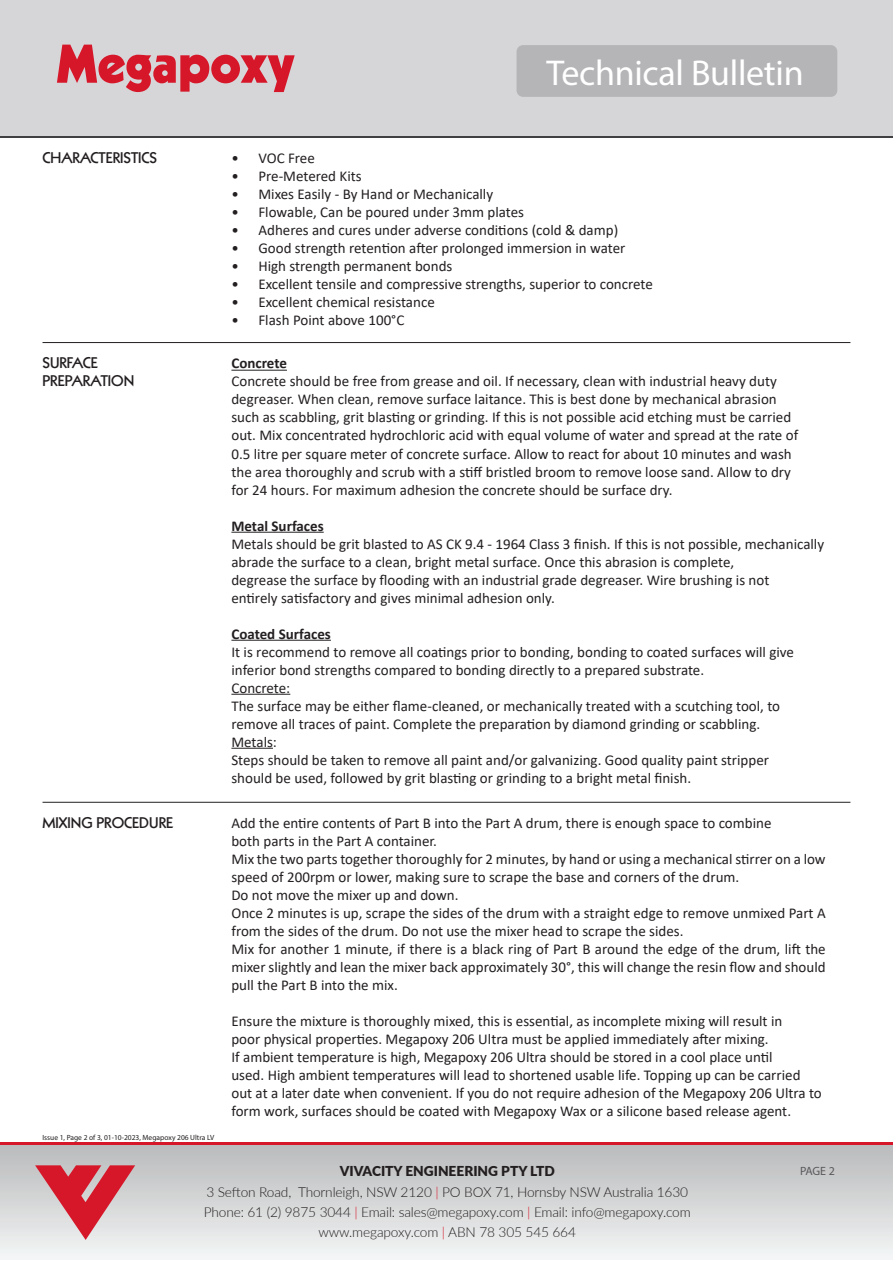
<style>
.page{position:relative;width:893px;height:1263px;background:#fff}
.page>*{position:absolute;margin:0;border:0;box-sizing:border-box;transform-origin:0 0}
.t1{font:36px "Myriad Pro";letter-spacing:-.01em;color:#fff}
.t2{font:15px/18px "Calibri";color:#231f20}
.t3{font:800 15px "Kabel LT Std";color:#231f20}
.t4{font:700 15px "Calibri";color:#231f20}
.t5{font:300 13.65px "Lato";letter-spacing:-.01em;color:#231f20}
.t6{font:900 13.65px "Lato";color:#231f20}
.t7{font:12px "Myriad Pro";color:#59595c}
.t8{font:7.5px "Myriad Pro";color:#231f20}
.s1{color:#d61729}
</style>
<div class="page">
<div style="left:0;top:1143px;width:893px;height:116px;background:linear-gradient(to bottom,#b8b9bb,#f3f4f4)"></div>
<hr style="left:0;top:1142px;width:893px;height:3px;background:#d61729">
<hr style="left:0;top:135px;width:893px;height:2px;background:#404042">
<div style="left:0;top:0;width:893px;height:136px;background:#d6d6d9"></div>
<div style="left:517px;top:45px;width:320px;height:52px;background:#b5b5b8;border-radius:7px"></div>
<svg style="left:57px;top:45px;width:238px;height:47px"></svg>
<svg style="left:35px;top:1165px;width:100px;height:75px;background:#d8838c"></svg>
<hr style="left:43px;top:802px;width:807px;height:1px;background:#231f20">
<hr style="left:43px;top:342px;width:807px;height:1px;background:#231f20">
<hr style="left:231px;top:370px;width:56px;height:1px;background:#231f20">
<hr style="left:231px;top:532px;width:93px;height:1px;background:#231f20">
<hr style="left:231px;top:640px;width:100px;height:1px;background:#231f20">
<hr style="left:231px;top:694px;width:59px;height:1px;background:#231f20">
<hr style="left:231px;top:748px;width:42px;height:1px;background:#231f20">
<p class="t1" style="left:546px;top:51px;width:259px">Technical Bulletin</p>
<p class="t3" style="left:43px;top:149px;width:116px">CHARACTERISTICS</p>
<p class="t2" style="left:231px;top:149px;width:85px">• VOC Free</p>
<p class="t2" style="left:231px;top:167px;width:132px">• Pre-Metered Kits</p>
<p class="t2" style="left:231px;top:185px;width:263px">• Mixes Easily - By Hand or Mechanically</p>
<p class="t2" style="left:231px;top:203px;width:294px">• Flowable, Can be poured under 3mm plates</p>
<p class="t2" style="left:231px;top:221px;width:388px">• Adheres and cures under adverse conditions (cold &amp; damp)</p>
<p class="t2" style="left:231px;top:239px;width:395px">• Good strength retention after prolonged immersion in water</p>
<p class="t2" style="left:231px;top:257px;width:222px">• High strength permanent bonds</p>
<p class="t2" style="left:231px;top:275px;width:423px">• Excellent tensile and compressive strengths, superior to concrete</p>
<p class="t2" style="left:231px;top:293px;width:205px">• Excellent chemical resistance</p>
<p class="t2" style="left:231px;top:311px;width:174px">• Flash Point above 100°C</p>
<p class="t3" style="left:43px;top:354px;width:57px">SURFACE</p>
<p class="t3" style="left:43px;top:372px;width:93px">PREPARATION</p>
<p class="t4" style="left:231px;top:353px;width:57px">Concrete</p>
<p class="t2" style="left:231px;top:372px;width:547px">Concrete should be free from grease and oil. If necessary, clean with industrial heavy duty</p>
<p class="t2" style="left:231px;top:390px;width:547px">degreaser. When clean, remove surface laitance. This is best done by mechanical abrasion</p>
<p class="t2" style="left:231px;top:408px;width:561px">such as scabbling, grit blasting or grinding. If this is not possible acid etching must be carried</p>
<p class="t2" style="left:231px;top:426px;width:568px">out. Mix concentrated hydrochloric acid with equal volume of water and spread at the rate of</p>
<p class="t2" style="left:231px;top:444px;width:562px">0.5 litre per square meter of concrete surface. Allow to react for about 10 minutes and wash</p>
<p class="t2" style="left:231px;top:462px;width:561px">the area thoroughly and scrub with a stiff bristled broom to remove loose sand. Allow to dry</p>
<p class="t2" style="left:231px;top:480px;width:443px">for 24 hours. For maximum adhesion the concrete should be surface dry.</p>
<p class="t4" style="left:231px;top:515px;width:94px">Metal Surfaces</p>
<p class="t2" style="left:231px;top:534px;width:594px">Metals should be grit blasted to AS CK 9.4 - 1964 Class 3 finish. If this is not possible, mechanically</p>
<p class="t2" style="left:231px;top:552px;width:504px">abrade the surface to a clean, bright metal surface. Once this abrasion is complete,</p>
<p class="t2" style="left:231px;top:570px;width:539px">degrease the surface by flooding with an industrial grade degreaser. Wire brushing is not</p>
<p class="t2" style="left:231px;top:588px;width:325px">entirely satisfactory and gives minimal adhesion only.</p>
<p class="t4" style="left:231px;top:623px;width:101px">Coated Surfaces</p>
<p class="t2" style="left:231px;top:642px;width:564px">It is recommend to remove all coatings prior to bonding, bonding to coated surfaces will give</p>
<p class="t2" style="left:231px;top:660px;width:474px">inferior bond strengths compared to bonding directly to a prepared substrate.</p>
<p class="t2" style="left:231px;top:678px;width:60px">Concrete:</p>
<p class="t2" style="left:231px;top:696px;width:550px">The surface may be either flame-cleaned, or mechanically treated with a scutching tool, to</p>
<p class="t2" style="left:231px;top:714px;width:530px">remove all traces of paint. Complete the preparation by diamond grinding or scabbling.</p>
<p class="t2" style="left:231px;top:732px;width:47px">Metals:</p>
<p class="t2" style="left:231px;top:750px;width:539px">Steps should be taken to remove all paint and/or galvanizing. Good quality paint stripper</p>
<p class="t2" style="left:231px;top:768px;width:461px">should be used, followed by grit blasting or grinding to a bright metal finish.</p>
<p class="t3" style="left:43px;top:814px;width:132px">MIXING PROCEDURE</p>
<p class="t2" style="left:231px;top:814px;width:541px">Add the entire contents of Part B into the Part A drum, there is enough space to combine</p>
<p class="t2" style="left:231px;top:832px;width:207px">both parts in the Part A container.</p>
<p class="t2" style="left:231px;top:850px;width:596px">Mix the two parts together thoroughly for 2 minutes, by hand or using a mechanical stirrer on a low speed of 200rpm or lower, making sure to scrape the base and corners of the drum.</p>
<p class="t2" style="left:231px;top:886px;width:229px">Do not move the mixer up and down.</p>
<p class="t2" style="left:231px;top:904px;width:596px">Once 2 minutes is up, scrape the sides of the drum with a straight edge to remove unmixed Part A from the sides of the drum. Do not use the mixer head to scrape the sides.</p>
<p class="t2" style="left:231px;top:940px;width:596px;text-align:justify">Mix for another 1 minute, if there is a black ring of Part B around the edge of the drum, lift the mixer slightly and lean the mixer back approximately 30°, this will change the resin flow and should pull the Part B into the mix.</p>
<p class="t2" style="left:231px;top:1012px;width:552px">Ensure the mixture is thoroughly mixed, this is essential, as incomplete mixing will result in</p>
<p class="t2" style="left:231px;top:1030px;width:539px">poor physical properties. Megapoxy 206 Ultra must be applied immediately after mixing.</p>
<p class="t2" style="left:231px;top:1048px;width:543px">If ambient temperature is high, Megapoxy 206 Ultra should be stored in a cool place until</p>
<p class="t2" style="left:231px;top:1066px;width:571px">used. High ambient temperatures will lead to shortened usable life. Topping up can be carried</p>
<p class="t2" style="left:231px;top:1084px;width:592px">out at a later date when convenient. If you do not require adhesion of the Megapoxy 206 Ultra to</p>
<p class="t2" style="left:231px;top:1102px;width:561px">form work, surfaces should be coated with Megapoxy Wax or a silicone based release agent.</p>
<p class="t8" style="left:43px;top:1133px;width:173px">Issue 1, Page 2 of 3, 01-10-2023, Megapoxy 206 Ultra LV</p>
<p class="t6" style="left:340px;top:1161px;width:217px">VIVACITY ENGINEERING PTY LTD</p>
<p class="t5" style="left:206px;top:1182px;width:483px">3 Sefton Road, Thornleigh, NSW 2120 <span class="s1">|</span> PO BOX 71, Hornsby NSW Australia 1630</p>
<p class="t5" style="left:204px;top:1202px;width:489px">Phone: 61 (2) 9875 3044 <span class="s1">|</span> Email: sales@megapoxy.com <span class="s1">|</span> Email: info@megapoxy.com</p>
<p class="t5" style="left:319px;top:1223px;width:259px">www.megapoxy.com <span class="s1">|</span> ABN 78 305 545 664</p>
<p class="t7" style="left:800px;top:1164px;width:36px">PAGE 2</p>
</div>
